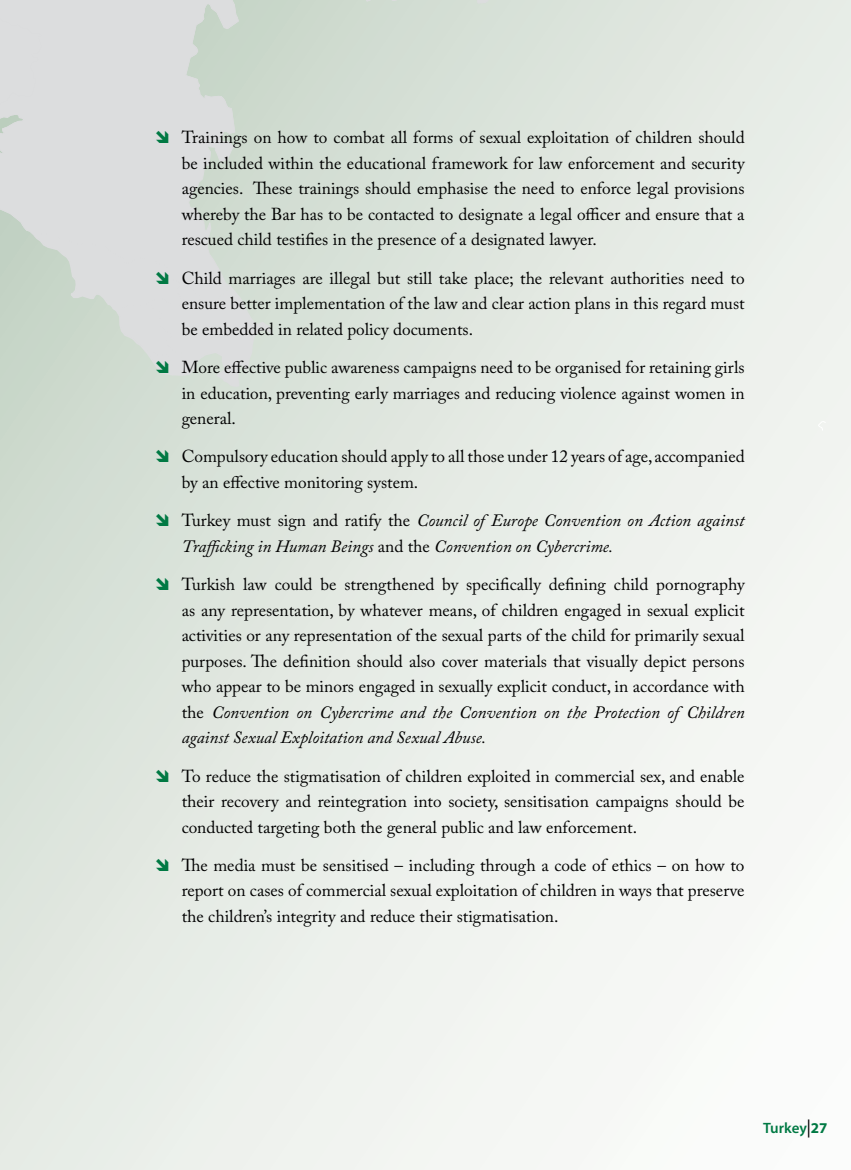
<style>
.page{position:relative;width:851px;height:1170px;background:#fff}
.page>*{position:absolute;margin:0;border:0;box-sizing:border-box;transform-origin:0 0}
.t1{font:17.25px/25.5px "Adobe Caslon Pro";color:#000;text-align:justify}
.t2{font:italic 17.25px/25.5px "Adobe Caslon Pro";color:#000}
.t3{font:600 15px "Myriad Pro";letter-spacing:-.005em;color:#007943}
.s1{font-style:normal}
.s2{font-style:italic}
.s3{font-family:"Myriad Cn Web";font-weight:400;font-size:18px;color:#000}
.s4{font-weight:700}
</style>
<div class="page">
<div style="left:0;top:0;width:850px;height:1169px;background:linear-gradient(to right,#dde4dc,#fafbf9)"></div>
<svg style="left:0;top:306px;width:850px;height:214px;background:#e2e8e1"></svg>
<svg style="left:275px;top:147px;width:575px;height:159px;background:#e0e7e0"></svg>
<svg style="left:817px;top:421px;width:9px;height:10px"></svg>
<svg style="left:275px;top:0;width:575px;height:147px;background:#dbe3db"></svg>
<svg style="left:0;top:0;width:275px;height:388px;background:#d5dbd7"></svg>
<svg style="left:156px;top:450px;width:12px;height:12px"></svg>
<svg style="left:156px;top:513px;width:12px;height:13px"></svg>
<svg style="left:156px;top:577px;width:12px;height:13px"></svg>
<svg style="left:156px;top:769px;width:12px;height:12px"></svg>
<svg style="left:156px;top:858px;width:12px;height:12px"></svg>
<p class="t1" style="left:182px;top:125px;width:564px">Trainings on how to combat all forms of sexual exploitation of children should be included within the educational framework for law enforcement and security agencies. These trainings should emphasise the need to enforce legal provisions whereby the Bar has to be contacted to designate a legal officer and ensure that a rescued child testifies in the presence of a designated lawyer.</p>
<p class="t1" style="left:182px;top:265px;width:564px">Child marriages are illegal but still take place; the relevant authorities need to ensure better implementation of the law and clear action plans in this regard must be embedded in related policy documents.</p>
<p class="t1" style="left:182px;top:354px;width:564px">More effective public awareness campaigns need to be organised for retaining girls in education, preventing early marriages and reducing violence against women in general.</p>
<p class="t1" style="left:182px;top:443px;width:564px">Compulsory education should apply to all those under 12 years of age, accompanied by an effective monitoring system.</p>
<p class="t2" style="left:182px;top:507px;width:564px"><span class="s1">Turkey must sign and ratify the</span> Council of Europe Convention on Action against<br>Trafficking in Human Beings <span class="s1">and the</span> Convention on Cybercrime.</p>
<p class="t1" style="left:182px;top:571px;width:564px">Turkish law could be strengthened by specifically defining child pornography as any representation, by whatever means, of children engaged in sexual explicit activities or any representation of the sexual parts of the child for primarily sexual purposes. The definition should also cover materials that visually depict persons who appear to be minors engaged in sexually explicit conduct, in accordance with the <span class="s2">Convention on Cybercrime and the Convention on the Protection of Children against Sexual Exploitation and Sexual Abuse.</span></p>
<p class="t1" style="left:182px;top:762px;width:564px">To reduce the stigmatisation of children exploited in commercial sex, and enable their recovery and reintegration into society, sensitisation campaigns should be conducted targeting both the general public and law enforcement.</p>
<p class="t1" style="left:182px;top:852px;width:564px">The media must be sensitised – including through a code of ethics – on how to report on cases of commercial sexual exploitation of children in ways that preserve the children’s integrity and reduce their stigmatisation.</p>
<p class="t3" style="left:763px;top:1117px;width:66px">Turkey<span class="s3">||</span><span class="s4">2727</span></p>
<p class="t3" style="left:763px;top:1120px;width:45px">Turkey</p>
</div>
